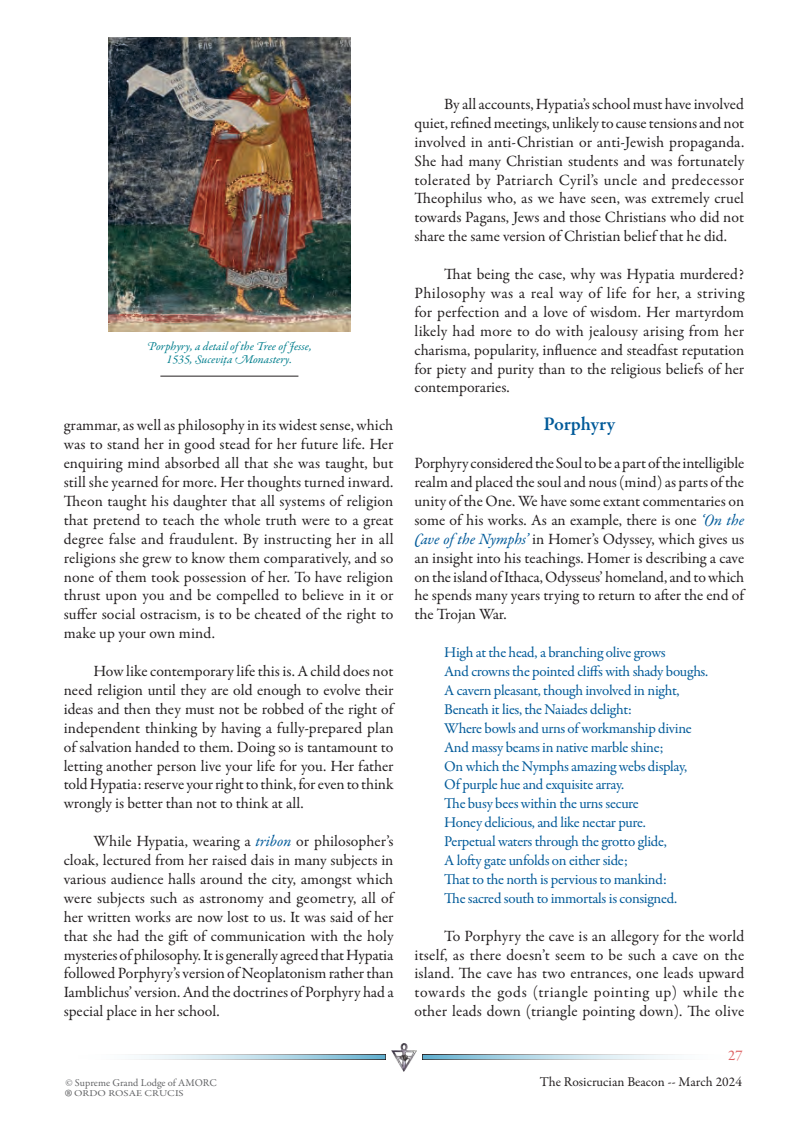
<style>
.page{position:relative;width:808px;height:1127px;background:#fff}
.page>*{position:absolute;margin:0;border:0;box-sizing:border-box;transform-origin:0 0}
.t1{font:30px "Garamond Premr Pro";color:#636466}
.Heading_2{font:600 19.5px "Garamond Premr Pro";color:#005a99}
.b1{font:15.75px/18.9px "Garamond Premr Pro";color:#231f20;text-align:justify}
.b1_first_para{font:15.75px/18.9px "Garamond Premr Pro";letter-spacing:-.005em;color:#231f20;text-align:justify}
.b1_quote_first_para{font:15px/18.9px "Garamond Premr Pro";letter-spacing:-.02em;color:#005a99}
.t2{font:15px "Garamond Premr Pro";color:#dd6061}
.t3{font:13.5px "Garamond Premr Pro";color:#231f20}
.t4{font:italic 12px/13.5px "Garamond Premr Pro";letter-spacing:-.005em;color:#007e8d;text-align:center}
.t5{font:10.5px "Garamond Premr Pro";color:#636466}
.t6{font:9px "Garamond Premr Pro";color:#636466;scale:1.2 1}
.s1{font-style:italic;color:#005a99}
</style>
<div class="page">
<img style="left:109px;top:37px;width:241px;height:294px">
<hr style="left:160px;top:376px;width:138px;height:1px;background:#231f20">
<img style="left:392px;top:1043px;width:24px;height:29px">
<svg style="left:134px;top:1054px;width:252px;height:6px;background:#b4cbd5"></svg>
<svg style="left:422px;top:1054px;width:253px;height:6px;background:#b3cbd4"></svg>
<p class="t4" style="left:147px;top:340px;width:166px">Porphyry, a detail of the Tree of Jesse,<br>1535, Sucevița Monastery.</p>
<p class="b1" style="left:64px;top:416px;width:331px">grammar, as well as philosophy in its widest sense, which was to stand her in good stead for her future life. Her enquiring mind absorbed all that she was taught, but still she yearned for more. Her thoughts turned inward.<br>Theon taught his daughter that all systems of religion that pretend to teach the whole truth were to a great degree false and fraudulent. By instructing her in all religions she grew to know them comparatively, and so none of them took possession of her. To have religion thrust upon you and be compelled to believe in it or suffer social ostracism, is to be cheated of the right to make up your own mind.</p>
<p class="b1" style="left:64px;top:662px;width:331px;text-indent:30px">How like contemporary life this is. A child does not need religion until they are old enough to evolve their ideas and then they must not be robbed of the right of independent thinking by having a fully-prepared plan of salvation handed to them. Doing so is tantamount to letting another person live your life for you. Her father told Hypatia: reserve your right to think, for even to think wrongly is better than not to think at all.</p>
<p class="b1" style="left:64px;top:832px;width:331px;text-indent:30px">While Hypatia, wearing a <span class="s1">tribon</span> or philosopher’s cloak, lectured from her raised dais in many subjects in various audience halls around the city, amongst which were subjects such as astronomy and geometry, all of her written works are now lost to us. It was said of her that she had the gift of communication with the holy mysteries of philosophy. It is generally agreed that Hypatia followed Porphyry’s version of Neoplatonism rather than Iamblichus’ version. And the doctrines of Porphyry had a special place in her school.</p>
<p class="b1" style="left:414px;top:95px;width:331px;text-indent:30px">By all accounts, Hypatia’s school must have involved quiet, refined meetings, unlikely to cause tensions and not involved in anti-Christian or anti-Jewish propaganda.<br>She had many Christian students and was fortunately tolerated by Patriarch Cyril’s uncle and predecessor Theophilus who, as we have seen, was extremely cruel towards Pagans, Jews and those Christians who did not share the same version of Christian belief that he did.</p>
<p class="b1" style="left:414px;top:265px;width:331px;text-indent:30px">That being the case, why was Hypatia murdered?<br>Philosophy was a real way of life for her, a striving for perfection and a love of wisdom. Her martyrdom likely had more to do with jealousy arising from her charisma, popularity, influence and steadfast reputation for piety and purity than to the religious beliefs of her contemporaries.</p>
<p class="Heading_2" style="left:543px;top:412px;width:73px">Porphyry</p>
<p class="b1_first_para" style="left:414px;top:454px;width:331px">Porphyry considered the Soul to be a part of the intelligible realm and placed the soul and nous (mind) as parts of the unity of the One. We have some extant commentaries on some of his works. As an example, there is one <span class="s1">‘On the Cave of the Nymphs’</span> in Homer’s Odyssey, which gives us an insight into his teachings. Homer is describing a cave on the island of Ithaca, Odysseus’ homeland, and to which he spends many years trying to return to after the end of the Trojan War.</p>
<p class="b1_quote_first_para" style="left:444px;top:643px;width:266px">High at the head, a branching olive grows<br>And crowns the pointed cliffs with shady boughs.<br>A cavern pleasant, though involved in night, Beneath it lies, the Naiades delight:<br>Where bowls and urns of workmanship divine And massy beams in native marble shine;<br>On which the Nymphs amazing webs display,<br>Of purple hue and exquisite array.<br>The busy bees within the urns secure<br>Honey delicious, and like nectar pure.<br>Perpetual waters through the grotto glide,<br>A lofty gate unfolds on either side;<br>That to the north is pervious to mankind:<br>The sacred south to immortals is consigned.</p>
<p class="b1" style="left:414px;top:926px;width:331px;text-indent:30px">To Porphyry the cave is an allegory for the world itself, as there doesn’t seem to be such a cave on the island. The cave has two entrances, one leads upward towards the gods (triangle pointing up) while the other leads down (triangle pointing down). The olive</p>
<p class="t2" style="left:728px;top:1046px;width:16px">27</p>
<p class="t5" style="left:65px;top:1077px;width:153px">© Supreme Grand Lodge of AMORC</p>
<p class="t3" style="left:540px;top:1074px;width:204px">The Rosicrucian Beacon -- March 2024</p>
<h1 class="t1" style="left:65px;top:1081px;width:8px">®</h1>
<p class="t6" style="left:74px;top:1087px;width:93px">ORDO ROSAE CRUCIS</p>
</div>
